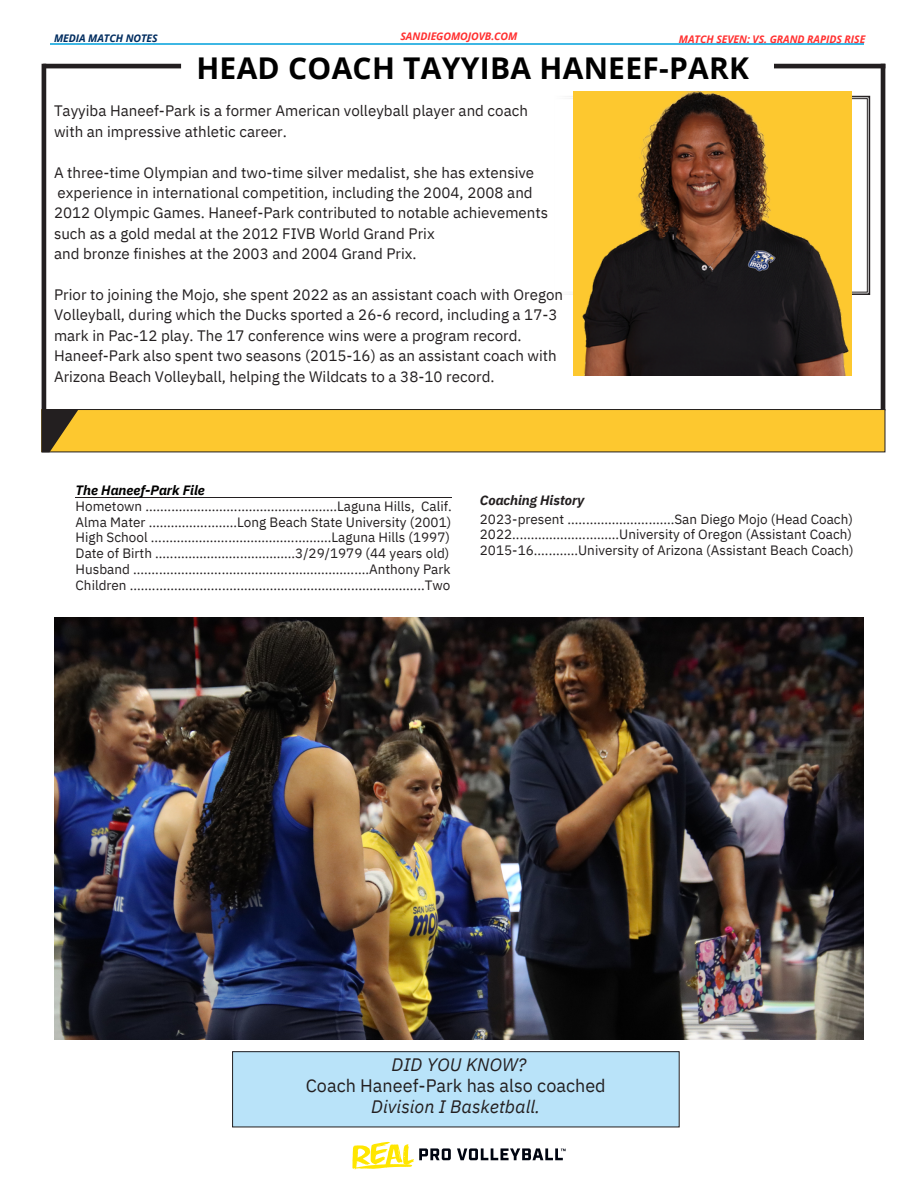
<style>
.page{position:relative;width:918px;height:1188px;background:#fff}
.page>*{position:absolute;margin:0;border:0;box-sizing:border-box;transform-origin:0 0}
.t1{font:700 30px "Open Sans";letter-spacing:.01em;color:#000}
.t2{font:18px/21.3px "IBM Plex Sans";color:#231f20;text-align:center}
.t3{font:italic 18px "IBM Plex Sans";letter-spacing:.01em;color:#231f20}
.t4{font:15.15px/20.4px "IBM Plex Sans";color:#231f20}
.t5{font:13.5px/15.8px "IBM Plex Sans";color:#231f20}
.t6{font:italic 700 13.5px "IBM Plex Sans";color:#000}
.t7{font:italic 700 13.5px "IBM Plex Sans";color:#231f20}
.t8{font:italic 700 10.5px "Open Sans";letter-spacing:-.005em;color:#ff3131}
.t9{font:italic 700 10.5px "Open Sans";letter-spacing:-.005em;color:#002c5f}
.s1{font-style:italic}
</style>
<div class="page">
<svg style="left:352px;top:1142px;width:99px;height:28px"></svg>
<svg style="left:457px;top:1148px;width:109px;height:12px"></svg>
<svg style="left:569px;top:95px;width:302px;height:200px"></svg>
<hr style="left:43px;top:64px;width:138px;height:4px;background:#231f20">
<hr style="left:774px;top:64px;width:111px;height:4px;background:#231f20">
<hr style="left:881px;top:64px;width:4px;height:347px;background:#231f20">
<hr style="left:42px;top:64px;width:4px;height:345px;background:#231f20">
<div style="left:42px;top:410px;width:843px;height:42px;background:#fdc82f"></div>
<div style="left:42px;top:409px;width:843px;height:43px;border:1px solid #231f20"></div>
<svg style="left:42px;top:409px;width:37px;height:43px"></svg>
<hr style="left:76px;top:497px;width:376px;height:1px;background:#231f20">
<div style="left:233px;top:1052px;width:446px;height:75px;background:#b9e3f9"></div>
<div style="left:232px;top:1051px;width:448px;height:76px;border:1px solid #231f20"></div>
<hr style="left:51px;top:44px;width:813px;height:1px;background:#3db7e4">
<img style="left:573px;top:92px;width:279px;height:283px">
<img style="left:54px;top:617px;width:810px;height:423px">
<h6 class="t9" style="left:54px;top:31px;width:105px">MEDIA MATCH NOTES</h6>
<p class="t8" style="left:401px;top:29px;width:118px">SANDIEGOMOJOVB.COM</p>
<h2 class="t8" style="left:679px;top:31px;width:188px">MATCH SEVEN: VS. GRAND RAPIDS RISE</h2>
<h1 class="t1" style="left:196px;top:47px;width:554px">HEAD COACH TAYYIBA HANEEF-PARK</h1>
<p class="t4" style="left:54px;top:101px;width:476px">Tayyiba Haneef-Park is a former American volleyball player and coach with an impressive athletic career.</p>
<p class="t4" style="left:54px;top:162px;width:496px">A three-time Olympian and two-time silver medalist, she has extensive experience in international competition, including the 2004, 2008 and 2012 Olympic Games. Haneef-Park contributed to notable achievements such as a gold medal at the 2012 FIVB World Grand Prix<br>and bronze finishes at the 2003 and 2004 Grand Prix.</p>
<p class="t4" style="left:54px;top:284px;width:511px">Prior to joining the Mojo, she spent 2022 as an assistant coach with Oregon Volleyball, during which the Ducks sported a 26-6 record, including a 17-3 mark in Pac-12 play. The 17 conference wins were a program record.<br>Haneef-Park also spent two seasons (2015-16) as an assistant coach with Arizona Beach Volleyball, helping the Wildcats to a 38-10 record.</p>
<h4 class="t6" style="left:76px;top:481px;width:131px">The Haneef-Park File</h4>
<h4 class="t5" style="left:76px;top:498px;width:378px">Hometown ....................................................Laguna Hills, Calif.<br>Alma Mater ........................Long Beach State University (2001)<br>High School .................................................Laguna Hills (1997)<br>Date of Birth ......................................3/29/1979 (44 years old)<br>Husband ................................................................Anthony Park Children ................................................................................Two</h4>
<h4 class="t7" style="left:480px;top:491px;width:106px">Coaching History</h4>
<p class="t5" style="left:480px;top:511px;width:375px;text-align:justify">2023-present .............................San Diego Mojo (Head Coach)<br>2022.............................University of Oregon (Assistant Coach)<br>2015-16............University of Arizona (Assistant Beach Coach)</p>
<h5 class="t3" style="left:392px;top:1053px;width:136px">DID YOU KNOW?</h5>
<h6 class="t2" style="left:306px;top:1075px;width:301px">Coach Haneef-Park has also coached<br><span class="s1">Division I Basketball.</span></h6>
</div>
